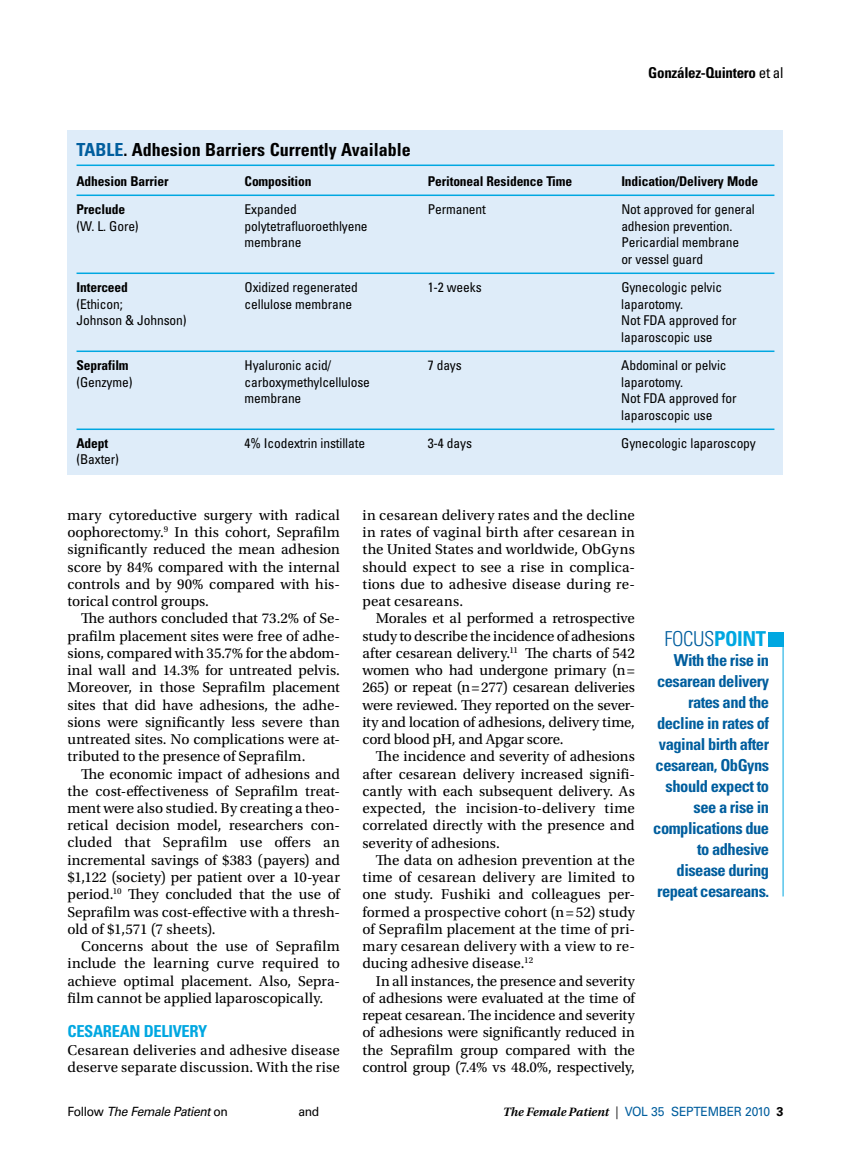
<style>
.page{position:relative;width:851px;height:1161px;background:#fff}
.page>*{position:absolute;margin:0;border:0;box-sizing:border-box;transform-origin:0 0}
.t1{font:300 condensed 20.55px "Univers LT Std";color:#005e9e}
.t2{font:700 condensed 18px "Univers LT Std";color:#000}
.t3{font:700 condensed 16.5px/21px "Univers LT Std";letter-spacing:-.03em;color:#005e9e;text-align:right}
.t4{font:700 condensed 16.5px "Univers LT Std";color:#00a7e1}
.t5{font:15px/17.2px "Utopia Std";letter-spacing:.005em;color:#000;text-align:justify}
.t6{font:700 condensed 15px "Univers LT Std";letter-spacing:-.02em;color:#000}
.t7{font:condensed 13.5px/16.5px "Univers LT Std";letter-spacing:-.01em;color:#000}
.t8{font:700 condensed 13.5px "Univers LT Std";letter-spacing:-.01em;color:#000}
.t9{font:12.75px "Univers LT Std";letter-spacing:-.02em;color:#005e9e;scale:.95 1}
.t10{font:italic 12.75px "Univers LT Std";letter-spacing:-.03em;color:#000;scale:.95 1}
.t11{font:12.75px "Univers LT Std";color:#000;scale:.95 1}
.s1{font-weight:400}
.s2{color:#005e9e}
.s3{font-weight:700;color:#00a7e1}
.s4{font-style:normal}
.s5{font-family:"Utopia Std";font-weight:600;font-style:italic;color:#000}
.s6{font-stretch:condensed;color:#000}
.s7{font-weight:700;color:#000}
</style>
<div class="page">
<div style="left:68px;top:130px;width:715px;height:345px;background:#deecf9"></div>
<hr style="left:76px;top:165px;width:698px;height:1px;background:#00a7e1">
<hr style="left:76px;top:195px;width:698px;height:1px;background:#00a7e1">
<hr style="left:76px;top:273px;width:698px;height:1px;background:#00a7e1">
<hr style="left:76px;top:351px;width:698px;height:1px;background:#00a7e1">
<hr style="left:76px;top:429px;width:698px;height:1px;background:#00a7e1">
<div style="left:768px;top:632px;width:15px;height:15px;background:#00a7e1"></div>
<hr style="left:782px;top:642px;width:1px;height:254px;background:#00a7e1">
<p class="t6" style="left:648px;top:64px;width:137px">González-Quintero <span class="s1">et al</span></p>
<p class="t2" style="left:76px;top:138px;width:336px"><span class="s2">TABLE</span>. Adhesion Barriers Currently Available</p>
<p class="t8" style="left:76px;top:172px;width:94px">Adhesion Barrier</p>
<p class="t8" style="left:244px;top:172px;width:68px">Composition</p>
<p class="t8" style="left:428px;top:172px;width:146px">Peritoneal Residence Time</p>
<p class="t8" style="left:621px;top:172px;width:138px">Indication/Delivery Mode</p>
<p class="t8" style="left:76px;top:201px;width:50px">Preclude</p>
<p class="t7" style="left:244px;top:201px;width:54px">Expanded</p>
<p class="t7" style="left:428px;top:201px;width:60px">Permanent</p>
<p class="t7" style="left:621px;top:201px;width:135px">Not approved for general</p>
<p class="t7" style="left:76px;top:217px;width:64px">(W. L. Gore)</p>
<p class="t7" style="left:244px;top:217px;width:125px">polytetrafluoroethlyene</p>
<p class="t7" style="left:621px;top:217px;width:112px">adhesion prevention.</p>
<p class="t7" style="left:244px;top:234px;width:58px">membrane</p>
<p class="t7" style="left:621px;top:234px;width:119px">Pericardial membrane or vessel guard</p>
<p class="t8" style="left:76px;top:279px;width:53px">Interceed</p>
<p class="t7" style="left:244px;top:279px;width:115px">Oxidized regenerated</p>
<p class="t7" style="left:427px;top:279px;width:55px">1-2 weeks</p>
<p class="t7" style="left:621px;top:279px;width:102px">Gynecologic pelvic</p>
<p class="t7" style="left:76px;top:295px;width:48px">(Ethicon;</p>
<p class="t7" style="left:244px;top:295px;width:109px">cellulose membrane</p>
<p class="t7" style="left:621px;top:295px;width:63px">laparotomy.</p>
<p class="t7" style="left:76px;top:312px;width:112px">Johnson &amp; Johnson)</p>
<p class="t7" style="left:621px;top:312px;width:117px">Not FDA approved for laparoscopic use</p>
<p class="t8" style="left:76px;top:357px;width:54px">Seprafilm</p>
<p class="t7" style="left:244px;top:357px;width:88px">Hyaluronic acid/</p>
<p class="t7" style="left:427px;top:357px;width:36px">7 days</p>
<p class="t7" style="left:621px;top:357px;width:107px">Abdominal or pelvic</p>
<p class="t7" style="left:76px;top:373px;width:57px">(Genzyme)</p>
<p class="t7" style="left:244px;top:373px;width:127px">carboxymethylcellulose</p>
<p class="t7" style="left:621px;top:373px;width:63px">laparotomy.</p>
<p class="t7" style="left:244px;top:390px;width:58px">membrane</p>
<p class="t7" style="left:621px;top:390px;width:117px">Not FDA approved for laparoscopic use</p>
<p class="t8" style="left:76px;top:435px;width:33px">Adept</p>
<p class="t7" style="left:244px;top:435px;width:122px">4% Icodextrin instillate</p>
<p class="t7" style="left:427px;top:435px;width:46px">3-4 days</p>
<p class="t7" style="left:621px;top:435px;width:136px">Gynecologic laparoscopy</p>
<p class="t7" style="left:76px;top:451px;width:44px">(Baxter)</p>
<p class="t5" style="left:68px;top:507px;width:274px">mary cytoreductive surgery with radical oophorectomy.<sup>9</sup> In this cohort, Seprafilm significantly reduced the mean adhesion score by 84% compared with the internal controls and by 90% compared with his&shy;torical control groups.</p>
<p class="t5" style="left:68px;top:610px;width:274px;text-indent:13px">The authors concluded that 73.2% of Se&shy;prafilm placement sites were free of adhe&shy;sions, compared with 35.7% for the abdom&shy;inal wall and 14.3% for untreated pelvis.<br>Moreover, in those Seprafilm placement sites that did have adhesions, the adhe&shy;sions were significantly less severe than untreated sites. No complications were at&shy;tributed to the presence of Seprafilm.</p>
<p class="t5" style="left:68px;top:765px;width:274px;text-indent:13px">The economic impact of adhesions and the cost-effectiveness of Seprafilm treat&shy;ment were also studied. By creating a theo&shy;retical decision model, researchers con&shy;cluded that Seprafilm use offers an incremental savings of $383 (payers) and $1,122 (society) per patient over a 10-year period.<sup>10</sup> They concluded that the use of Seprafilm was cost-effective with a thresh&shy;old of $1,571 (7 sheets).</p>
<p class="t5" style="left:68px;top:938px;width:274px;text-indent:14px">Concerns about the use of Seprafilm include the learning curve required to achieve optimal placement. Also, Sepra&shy;film cannot be applied laparoscopically.</p>
<p class="t4" style="left:68px;top:1021px;width:10px">cesarean</p>
<p class="t4" style="left:144px;top:1021px;width:47px">delivery</p>
<p class="t5" style="left:68px;top:1041px;width:274px">Cesarean deliveries and adhesive disease deserve separate discussion. With the rise</p>
<p class="t5" style="left:362px;top:507px;width:274px">in cesarean delivery rates and the decline in rates of vaginal birth after cesarean in the United States and worldwide, ObGyns should expect to see a rise in complica&shy;tions due to adhesive disease during re&shy;peat cesareans.</p>
<p class="t5" style="left:362px;top:610px;width:274px;text-indent:14px">Morales et al performed a retrospective study to describe the incidence of adhesions after cesarean delivery.<sup>11</sup> The charts of 542 women who had undergone primary (n= 265) or repeat (n=277) cesarean deliveries were reviewed. They reported on the sever&shy;ity and location of adhesions, delivery time, cord blood pH, and Apgar score.</p>
<p class="t5" style="left:362px;top:748px;width:274px;text-indent:13px">The incidence and severity of adhesions after cesarean delivery increased signifi&shy;cantly with each subsequent delivery. As expected, the incision-to-delivery time correlated directly with the presence and severity of adhesions.</p>
<p class="t5" style="left:362px;top:852px;width:274px;text-indent:13px">The data on adhesion prevention at the time of cesarean delivery are limited to one study. Fushiki and colleagues per&shy;formed a prospective cohort (n=52) study of Seprafilm placement at the time of pri&shy;mary cesarean delivery with a view to re&shy;ducing adhesive disease.<sup>12</sup></p>
<p class="t5" style="left:362px;top:972px;width:274px;text-indent:14px">In all instances, the presence and severity of adhesions were evaluated at the time of repeat cesarean. The incidence and severity of adhesions were significantly reduced in the Seprafilm group compared with the control group (7.4% vs 48.0%, respectively,</p>
<h1 class="t1" style="left:664px;top:627px;width:103px">FOCUS<span class="s3">POINT</span></h1>
<p class="t3" style="left:653px;top:650px;width:117px">With the rise in cesarean delivery rates and the decline in rates of vaginal birth after cesarean, ObGyns should expect to see a rise in complications due to adhesive disease during repeat cesareans.</p>
<p class="t10" style="left:68px;top:1104px;width:170px"><span class="s4">Follow</span> The Female Patient <span class="s4">on</span></p>
<p class="t11" style="left:298px;top:1104px;width:23px">and</p>
<p class="t9" style="left:503px;top:1104px;width:296px"><span class="s5">The Female Patient</span> <span class="s6">|</span> Vol 35 september 2010 <span class="s7">3</span></p>
</div>
